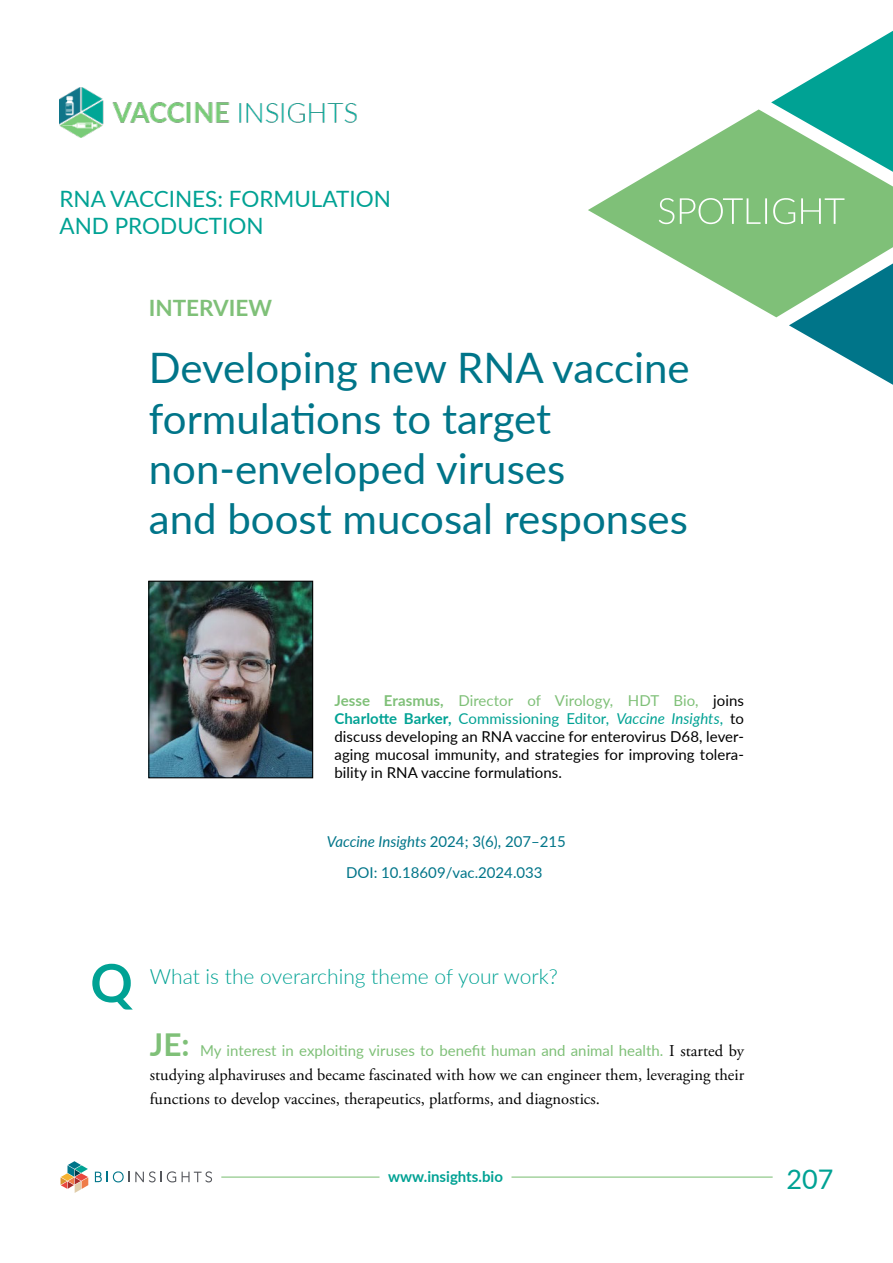
<style>
.page{position:relative;width:893px;height:1263px;background:#fff}
.page>*{position:absolute;margin:0;border:0;box-sizing:border-box;transform-origin:0 0}
.t1{font:700 52.5px "Lato";color:#00a294}
.t2{font:42px/50.4px "Lato";color:#007589}
.t3{font:27px "Lato";color:#00a294}
.t4{font:22.5px/27px "Lato";color:#00a294}
.t5{font:700 22.5px "Lato";color:#7fc078}
.t6{font:300 21px "Lato";color:#00a294}
.t7{font:16.5px/24px "Adobe Garamond Pro";color:#000}
.t8{font:15px/18px "Lato";letter-spacing:.005em;color:#000;text-align:justify}
.t9{font:15px "Lato";color:#7fc078}
.t10{font:15px/31.2px "Lato";color:#007589;text-align:center}
.t11{font:700 15px "Lato";color:#00a294}
.s1{font-weight:700;color:#7fc078}
.s2{color:#7fc078}
.s3{font-weight:700;color:#00a294}
.s4{color:#00a294}
.s5{font-style:italic;color:#00a294}
.s6{font-style:italic}
.s7{font-weight:700;font-size:31.5px}
.s8{font-family:"Adobe Garamond Pro";font-size:16.5px;color:#000}
</style>
<div class="page">
<hr style="left:221px;top:1176px;width:588px;height:1px;background:#7fc078">
<div style="left:379px;top:1165px;width:132px;height:17px;background:#fff"></div>
<svg style="left:95px;top:1171px;width:81px;height:11px"></svg>
<svg style="left:182px;top:1171px;width:30px;height:11px"></svg>
<svg style="left:61px;top:1161px;width:27px;height:32px"></svg>
<div style="left:773px;top:1172px;width:69px;height:17px;background:#fff"></div>
<img style="left:60px;top:88px;width:297px;height:50px">
<img style="left:150px;top:583px;width:161px;height:193px">
<div style="left:148px;top:581px;width:165px;height:197px;border:1px solid #000"></div>
<svg style="left:771px;top:31px;width:122px;height:78px"></svg>
<svg style="left:588px;top:109px;width:305px;height:208px;fill:#7fc078"></svg>
<svg style="left:789px;top:263px;width:104px;height:122px"></svg>
<svg style="left:659px;top:198px;width:185px;height:26px;background:#94ca8e"></svg>
<h3 class="t4" style="left:60px;top:184px;width:333px">RNA VACCINES: FORMULATION<br>AND PRODUCTION</h3>
<h3 class="t5" style="left:149px;top:291px;width:125px">INTERVIEW</h3>
<h2 class="t2" style="left:149px;top:341px;width:542px">Developing new RNA vaccine formulations to target non-enveloped viruses<br>and boost mucosal responses</h2>
<p class="t8" style="left:334px;top:690px;width:411px"><span class="s1">Jesse Erasmus,</span> <span class="s2">Director of Virology, HDT Bio,</span> joins <span class="s3">Charlotte Barker,</span> <span class="s4">Commissioning Editor,</span> <span class="s5">Vaccine Insights</span><span class="s4">,</span> to discuss developing an RNA vaccine for enterovirus D68, lever&shy;aging mucosal immunity, and strategies for improving tolera&shy;bility in RNA vaccine formulations.</p>
<p class="t10" style="left:327px;top:825px;width:240px"><span class="s6">Vaccine Insights</span> 2024; 3(6), 207–215<br>DOI: 10.18609/vac.2024.033</p>
<h1 class="t1" style="left:90px;top:944px;width:44px">Q</h1>
<h3 class="t6" style="left:150px;top:962px;width:410px">What is the overarching theme of your work?</h3>
<p class="t9" style="left:150px;top:1040px;width:596px"><span class="s7">JE:</span> My interest in exploiting viruses to benefit human and animal health. <span class="s8">I started by</span></p>
<p class="t7" style="left:150px;top:1063px;width:596px">studying alphaviruses and became fascinated with how we can engineer them, leveraging their functions to develop vaccines, therapeutics, platforms, and diagnostics.</p>
<p class="t11" style="left:388px;top:1165px;width:116px">www.insights.bio</p>
<h3 class="t3" style="left:786px;top:1160px;width:48px">207</h3>
</div>
